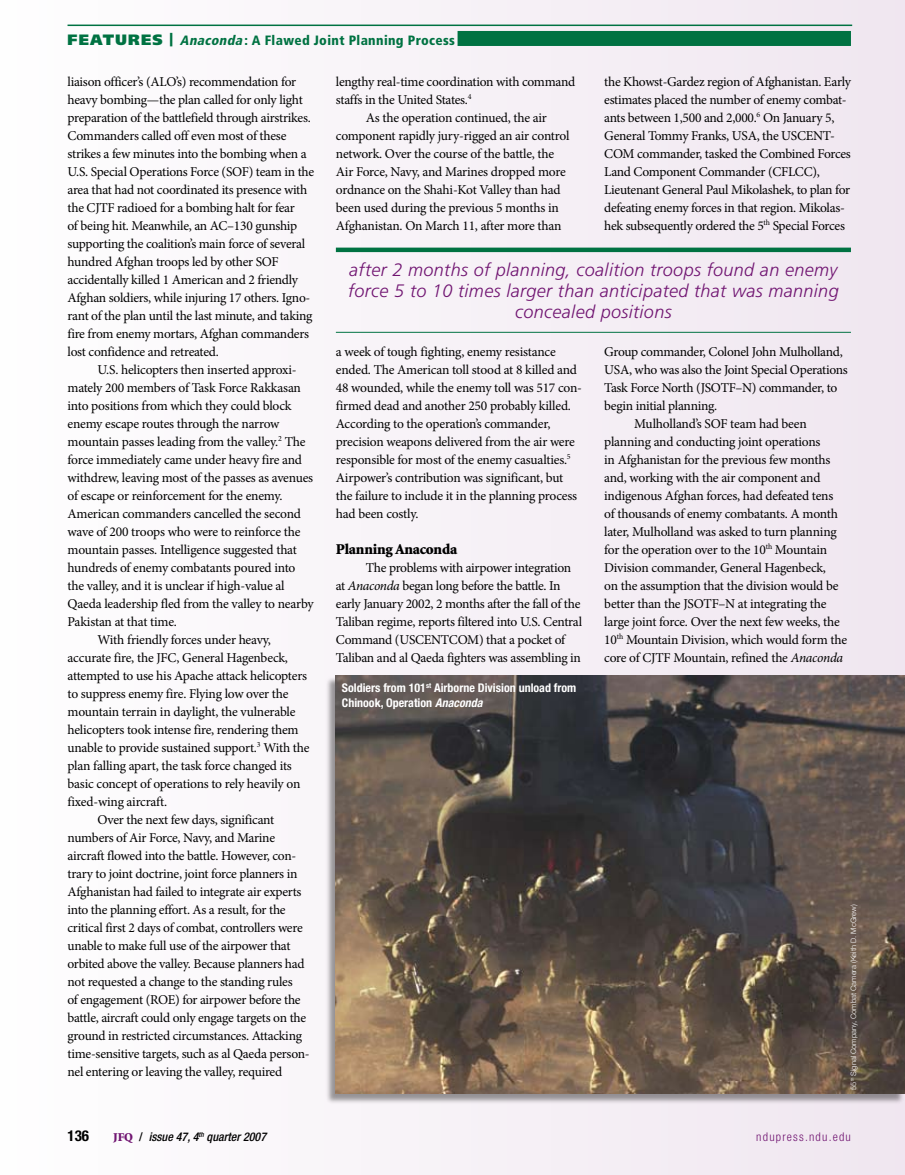
<style>
.page{position:relative;width:905px;height:1175px;background:#fff}
.page>*{position:absolute;margin:0;border:0;box-sizing:border-box;transform-origin:0 0}
.t1{font:italic 300 18px/21px "Frutiger LT Std";letter-spacing:.02em;color:#701471;text-align:center}
.t2{font:900 15px "Minion Std";letter-spacing:-.015em;color:#000}
.t3{font:700 condensed 15px "Helvetica Neue LT Std";color:#000}
.t4{font:13.5px/18px "Minion Pro";letter-spacing:-.02em;color:#000}
.t5{font:900 condensed 13.5px "Frutiger LT Std";letter-spacing:.025em;color:#007242}
.t6{font:700 condensed 12px/15px "Helvetica Neue LT Std";color:#fff}
.t7{font:italic 500 condensed 12px "Helvetica Neue LT Std";color:#000}
.t8{font:300 condensed 12px "Helvetica Neue LT Std";letter-spacing:.1em;color:#701471}
.t9{font:300 7.5px "Helvetica Neue LT Std";color:#fff}
.s1{font-stretch:normal;font-size:15px}
.s2{font-stretch:normal}
.s3{font-style:italic}
.s4{font-family:"Minion Std";font-weight:900;font-style:normal;font-stretch:normal;color:#701471}
.s5{font-style:normal}
</style>
<div class="page">
<div style="left:0;top:0;width:904px;height:1174px;background:linear-gradient(to right,#fefefe,#efe6ef)"></div>
<div style="left:324px;top:675px;width:580px;height:430px;background:#000;opacity:.4"></div>
<img style="left:336px;top:675px;width:568px;height:418px">
<hr style="left:336px;top:248px;width:514px;height:4px;background:#007242">
<hr style="left:336px;top:332px;width:514px;height:1px;background:#007242">
<hr style="left:68px;top:25px;width:784px;height:1px;background:#007242">
<div style="left:457px;top:31px;width:393px;height:15px;background:#007242"></div>
<p class="t5" style="left:68px;top:32px;width:389px"><span class="s1">FEATURES</span> <span class="s2">|</span> <span class="s3">Anaconda</span> : A Flawed Joint Planning Process</p>
<p class="t4" style="left:68px;top:72px;width:248px">liaison officer’s (ALO’s) recommendation for heavy bombing—the plan called for only light preparation of the battlefield through airstrikes.<br>Commanders called off even most of these strikes a few minutes into the bombing when a U.S. Special Operations Force (SOF) team in the area that had not coordinated its presence with the CJTF radioed for a bombing halt for fear<br>of being hit. Meanwhile, an AC–130 gunship supporting the coalition’s main force of several hundred Afghan troops led by other SOF accidentally killed 1 American and 2 friendly Afghan soldiers, while injuring 17 others. Igno&shy;rant of the plan until the last minute, and taking fire from enemy mortars, Afghan commanders lost confidence and retreated.</p>
<p class="t4" style="left:98px;top:360px;width:201px">U.S. helicopters then inserted approxi-</p>
<p class="t4" style="left:68px;top:378px;width:235px">mately 200 members of Task Force Rakkasan</p>
<p class="t4" style="left:68px;top:396px;width:225px">into positions from which they could block</p>
<p class="t4" style="left:68px;top:414px;width:213px">enemy escape routes through the narrow</p>
<p class="t4" style="left:68px;top:432px;width:239px">mountain passes leading from the valley.<sup>2</sup> The</p>
<p class="t4" style="left:68px;top:450px;width:236px">force immediately came under heavy fire and</p>
<p class="t4" style="left:68px;top:468px;width:247px">withdrew, leaving most of the passes as avenues</p>
<p class="t4" style="left:68px;top:486px;width:216px">of escape or reinforcement for the enemy.</p>
<p class="t4" style="left:68px;top:504px;width:235px">American commanders cancelled the second</p>
<p class="t4" style="left:68px;top:522px;width:234px">wave of 200 troops who were to reinforce the</p>
<p class="t4" style="left:68px;top:540px;width:231px">mountain passes. Intelligence suggested that</p>
<p class="t4" style="left:68px;top:558px;width:229px">hundreds of enemy combatants poured into</p>
<p class="t4" style="left:68px;top:576px;width:218px">the valley, and it is unclear if high-value al</p>
<p class="t4" style="left:68px;top:594px;width:247px">Qaeda leadership fled from the valley to nearby</p>
<p class="t4" style="left:68px;top:612px;width:111px">Pakistan at that time.</p>
<p class="t4" style="left:98px;top:630px;width:175px">With friendly forces under heavy,</p>
<p class="t4" style="left:68px;top:648px;width:222px">accurate fire, the JFC, General Hagenbeck,</p>
<p class="t4" style="left:68px;top:666px;width:241px">attempted to use his Apache attack helicopters</p>
<p class="t4" style="left:68px;top:684px;width:222px">to suppress enemy fire. Flying low over the</p>
<p class="t4" style="left:68px;top:702px;width:229px">mountain terrain in daylight, the vulnerable</p>
<p class="t4" style="left:68px;top:720px;width:232px">helicopters took intense fire, rendering them</p>
<p class="t4" style="left:68px;top:738px;width:243px">unable to provide sustained support.<sup>3</sup> With the</p>
<p class="t4" style="left:68px;top:756px;width:226px">plan falling apart, the task force changed its</p>
<p class="t4" style="left:68px;top:774px;width:234px">basic concept of operations to rely heavily on</p>
<p class="t4" style="left:68px;top:792px;width:101px">fixed-wing aircraft.</p>
<p class="t4" style="left:98px;top:810px;width:178px">Over the next few days, significant</p>
<p class="t4" style="left:68px;top:828px;width:209px">numbers of Air Force, Navy, and Marine</p>
<p class="t4" style="left:68px;top:846px;width:230px">aircraft flowed into the battle. However, con-</p>
<p class="t4" style="left:68px;top:864px;width:231px">trary to joint doctrine, joint force planners in</p>
<p class="t4" style="left:68px;top:882px;width:235px">Afghanistan had failed to integrate air experts</p>
<p class="t4" style="left:68px;top:900px;width:219px">into the planning effort. As a result, for the</p>
<p class="t4" style="left:68px;top:918px;width:237px">critical first 2 days of combat, controllers were</p>
<p class="t4" style="left:68px;top:936px;width:224px">unable to make full use of the airpower that</p>
<p class="t4" style="left:68px;top:954px;width:238px">orbited above the valley. Because planners had</p>
<p class="t4" style="left:68px;top:972px;width:227px">not requested a change to the standing rules</p>
<p class="t4" style="left:68px;top:990px;width:235px">of engagement (ROE) for airpower before the</p>
<p class="t4" style="left:68px;top:1008px;width:240px">battle, aircraft could only engage targets on the</p>
<p class="t4" style="left:68px;top:1026px;width:236px">ground in restricted circumstances. Attacking</p>
<p class="t4" style="left:68px;top:1044px;width:244px">time-sensitive targets, such as al Qaeda person-</p>
<p class="t4" style="left:68px;top:1062px;width:216px">nel entering or leaving the valley, required</p>
<p class="t4" style="left:336px;top:72px;width:241px">lengthy real-time coordination with command</p>
<p class="t4" style="left:336px;top:90px;width:137px">staffs in the United States.<sup>4</sup></p>
<p class="t4" style="left:366px;top:108px;width:182px">As the operation continued, the air</p>
<p class="t4" style="left:336px;top:126px;width:235px">component rapidly jury-rigged an air control</p>
<p class="t4" style="left:336px;top:144px;width:220px">network. Over the course of the battle, the</p>
<p class="t4" style="left:336px;top:162px;width:231px">Air Force, Navy, and Marines dropped more</p>
<p class="t4" style="left:336px;top:180px;width:226px">ordnance on the Shahi-Kot Valley than had</p>
<p class="t4" style="left:336px;top:198px;width:224px">been used during the previous 5 months in</p>
<p class="t4" style="left:336px;top:216px;width:227px">Afghanistan. On March 11, after more than</p>
<p class="t4" style="left:604px;top:72px;width:248px">the Khowst-Gardez region of Afghanistan. Early estimates placed the number of enemy combat&shy;ants between 1,500 and 2,000.<sup>6</sup> On January 5, General Tommy Franks, USA, the USCENT-COM commander, tasked the Combined Forces Land Component Commander (CFLCC), Lieutenant General Paul Mikolashek, to plan for defeating enemy forces in that region. Mikolas&shy;hek subsequently ordered the 5<sup>th</sup> Special Forces</p>
<h1 class="t1" style="left:348px;top:260px;width:492px">after 2 months of planning, coalition troops found an enemy force 5 to 10 times larger than anticipated that was manning concealed positions</h1>
<p class="t4" style="left:336px;top:342px;width:248px">a week of tough fighting, enemy resistance ended. The American toll stood at 8 killed and 48 wounded, while the enemy toll was 517 con&shy;firmed dead and another 250 probably killed.<br>According to the operation’s commander, precision weapons delivered from the air were responsible for most of the enemy casualties.<sup>5<br></sup>Airpower’s contribution was significant, but the failure to include it in the planning process had been costly.</p>
<p class="t2" style="left:336px;top:541px;width:123px">Planning Anaconda</p>
<p class="t4" style="left:336px;top:558px;width:248px;text-indent:30px">The problems with airpower integration at <span class="s3">Anaconda</span> began long before the battle. In early January 2002, 2 months after the fall of the Taliban regime, reports filtered into U.S. Central Command (USCENTCOM) that a pocket of Taliban and al Qaeda fighters was assembling in</p>
<p class="t6" style="left:342px;top:679px;width:236px">Soldiers from 101<sup>st</sup> Airborne Division unload from<br>Chinook, Operation <span class="s3">Anaconda</span></p>
<p class="t4" style="left:604px;top:342px;width:240px">Group commander, Colonel John Mulholland,</p>
<p class="t4" style="left:604px;top:360px;width:245px">USA, who was also the Joint Special Operations</p>
<p class="t4" style="left:604px;top:378px;width:235px">Task Force North (JSOTF–N) commander, to</p>
<p class="t4" style="left:604px;top:396px;width:115px">begin initial planning.</p>
<p class="t4" style="left:634px;top:414px;width:174px">Mulholland’s SOF team had been</p>
<p class="t4" style="left:604px;top:432px;width:218px">planning and conducting joint operations</p>
<p class="t4" style="left:604px;top:450px;width:228px">in Afghanistan for the previous few months</p>
<p class="t4" style="left:604px;top:468px;width:218px">and, working with the air component and</p>
<p class="t4" style="left:604px;top:486px;width:231px">indigenous Afghan forces, had defeated tens</p>
<p class="t4" style="left:604px;top:504px;width:235px">of thousands of enemy combatants. A month</p>
<p class="t4" style="left:604px;top:522px;width:234px">later, Mulholland was asked to turn planning</p>
<p class="t4" style="left:604px;top:540px;width:224px">for the operation over to the 10<sup>th</sup> Mountain</p>
<p class="t4" style="left:604px;top:558px;width:223px">Division commander, General Hagenbeck,</p>
<p class="t4" style="left:604px;top:576px;width:236px">on the assumption that the division would be</p>
<p class="t4" style="left:604px;top:594px;width:224px">better than the JSOTF–N at integrating the</p>
<p class="t4" style="left:604px;top:612px;width:237px">large joint force. Over the next few weeks, the</p>
<p class="t4" style="left:604px;top:630px;width:244px">10<sup>th</sup> Mountain Division, which would form the</p>
<p class="t4" style="left:604px;top:648px;width:240px">core of CJTF Mountain, refined the <span class="s3">Anaconda</span></p>
<p class="t9" style="left:849px;top:1089px;width:187px;rotate:-90deg">55<sup>th</sup> Signal Company, Combat Camera (Keith D. McGrew)</p>
<p class="t3" style="left:68px;top:1126px;width:23px">136</p>
<p class="t7" style="left:113px;top:1129px;width:154px"><span class="s4">JFQ</span> <span class="s5">/</span> issue 47, 4<sup>th</sup> quarter 2007</p>
<p class="t8" style="left:756px;top:1129px;width:96px">ndupress.ndu.edu</p>
</div>
